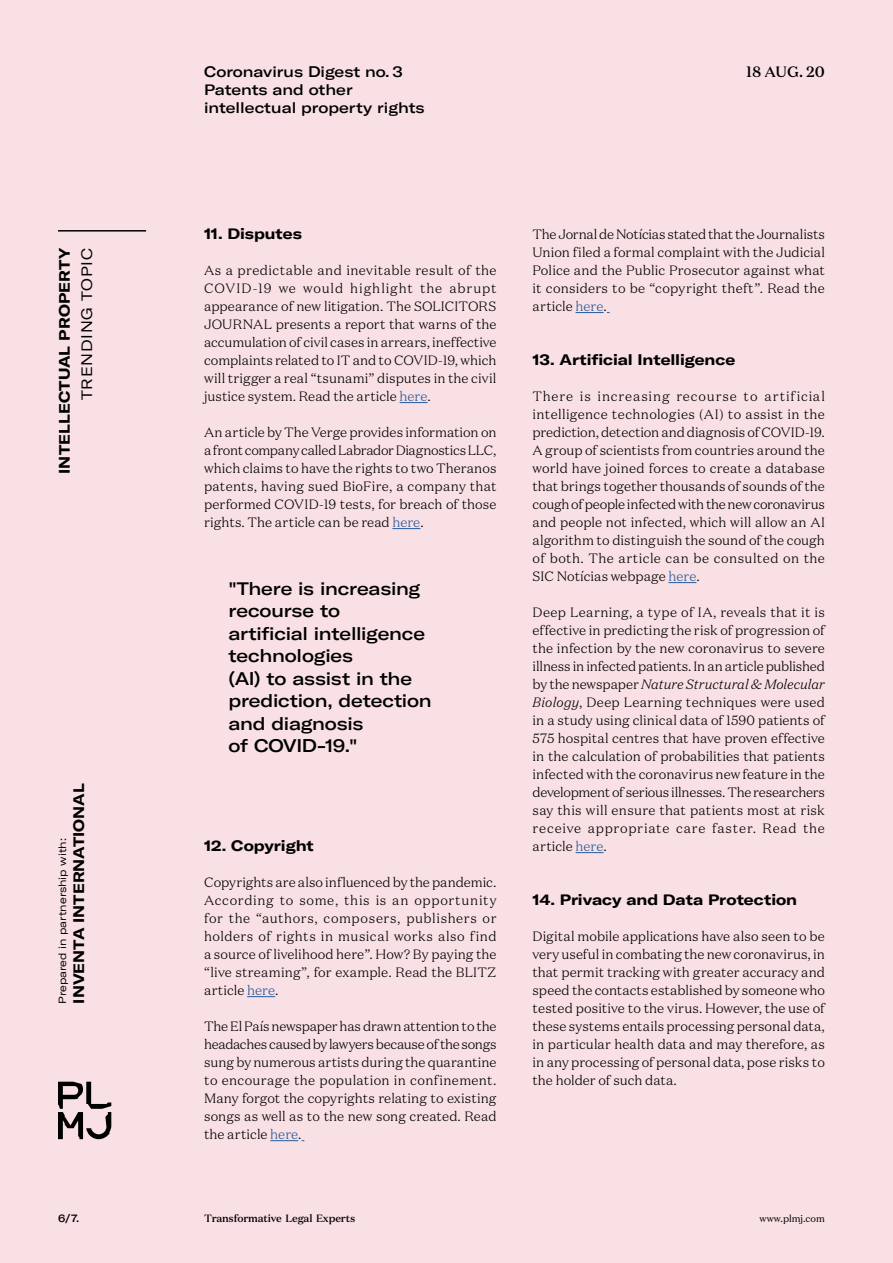
<style>
.page{position:relative;width:893px;height:1263px;background:#f9e0e4}
.page>*{position:absolute;margin:0;border:0;box-sizing:border-box;transform-origin:0 0}
.t1{font:500 expanded 18px/22.5px "GT America";letter-spacing:-.015em;color:#000}
.t2{font:700 expanded 15px "GT America";color:#000}
.t3{font:500 expanded 15px/18px "GT America";color:#000}
.t4{font:expanded 15px "GT America";letter-spacing:.05em;color:#000}
.t5{font:500 15px "Domaine Text";color:#000}
.t6{font:300 13.5px/18px "Domaine Text";letter-spacing:.01em;color:#000;text-align:justify}
.t7{font:expanded 10.5px "GT America";color:#000}
.t8{font:500 10.5px "Domaine Text";letter-spacing:-.02em;color:#000}
.t9{font:500 expanded 10.5px "GT America";color:#000}
.t10{font:9.75px "Domaine Text";color:#000}
.s1{color:#275b9b}
.s2{font-style:italic}
</style>
<div class="page">
<svg style="left:400px;top:402px;width:28px;height:1px"></svg>
<svg style="left:392px;top:528px;width:28px;height:1px"></svg>
<svg style="left:247px;top:996px;width:28px;height:1px"></svg>
<svg style="left:270px;top:1140px;width:34px;height:1px"></svg>
<svg style="left:576px;top:312px;width:34px;height:1px"></svg>
<svg style="left:668px;top:582px;width:28px;height:1px"></svg>
<svg style="left:576px;top:852px;width:28px;height:1px"></svg>
<hr style="left:58px;top:230px;width:88px;height:2px;background:#000">
<svg style="left:58px;top:1082px;width:53px;height:57px"></svg>
<p class="t2" style="left:55px;top:474px;width:228px;rotate:-90deg">INTELLECTUAL PROPERTY</p>
<p class="t4" style="left:78px;top:400px;width:154px;rotate:-90deg">TRENDING TOPIC</p>
<p class="t2" style="left:69px;top:1003px;width:222px;rotate:-90deg">INVENTA INTERNATIONAL</p>
<p class="t7" style="left:56px;top:1003px;width:167px;rotate:-90deg">Prepared in partnership with:</p>
<p class="t9" style="left:58px;top:1211px;width:23px">6/7.</p>
<p class="t3" style="left:204px;top:63px;width:200px">Coronavirus Digest no. 3</p>
<p class="t5" style="left:746px;top:62px;width:80px">18 AUG. 20</p>
<p class="t3" style="left:204px;top:81px;width:222px">Patents and other intellectual property rights</p>
<p class="t2" style="left:204px;top:224px;width:99px">11. Disputes</p>
<p class="t6" style="left:204px;top:261px;width:294px">As a predictable and inevitable result of the COVID-19 we would highlight the abrupt appearance of new litigation. The SOLICITORS JOURNAL presents a report that warns of the accumulation of civil cases in arrears, ineffective complaints related to IT and to COVID-19, which will trigger a real “tsunami” disputes in the civil justice system. Read the article <span class="s1">here</span>.</p>
<p class="t6" style="left:204px;top:423px;width:294px">An article by The Verge provides information on a front company called Labrador Diagnostics LLC, which claims to have the rights to two Theranos patents, having sued BioFire, a company that performed COVID-19 tests, for breach of those rights. The article can be read <span class="s1">here</span>.</p>
<h1 class="t1" style="left:228px;top:577px;width:205px">"There is increasing recourse to<br>artificial intelligence technologies<br>(AI) to assist in the prediction, detection and diagnosis<br>of COVID-19."</h1>
<p class="t2" style="left:204px;top:836px;width:111px">12. Copyright</p>
<p class="t6" style="left:204px;top:873px;width:294px">Copyrights are also influenced by the pandemic.<br>According to some, this is an opportunity for the “authors, composers, publishers or holders of rights in musical works also find a source of livelihood here”. How? By paying the “live streaming”, for example. Read the BLITZ article <span class="s1">here</span>.</p>
<p class="t6" style="left:204px;top:1017px;width:294px">The El País newspaper has drawn attention to the headaches caused by lawyers because of the songs sung by numerous artists during the quarantine to encourage the population in confinement.<br>Many forgot the copyrights relating to existing songs as well as to the new song created. Read the article <span class="s1">here</span>.</p>
<p class="t6" style="left:532px;top:225px;width:294px">The Jornal de Notícias stated that the Journalists Union filed a formal complaint with the Judicial Police and the Public Prosecutor against what it considers to be “copyright theft”. Read the article <span class="s1">here</span>.</p>
<p class="t2" style="left:532px;top:350px;width:204px">13. Artificial Intelligence</p>
<p class="t6" style="left:532px;top:387px;width:294px">There is increasing recourse to artificial intelligence technologies (AI) to assist in the prediction, detection and diagnosis of COVID-19.<br>A group of scientists from countries around the world have joined forces to create a database that brings together thousands of sounds of the cough of people infected with the new coronavirus and people not infected, which will allow an AI algorithm to distinguish the sound of the cough of both. The article can be consulted on the SIC Notícias webpage <span class="s1">here</span>.</p>
<p class="t6" style="left:532px;top:603px;width:294px">Deep Learning, a type of IA, reveals that it is effective in predicting the risk of progression of the infection by the new coronavirus to severe illness in infected patients. In an article published by the newspaper <span class="s2">Nature Structural &amp; Molecular Biology</span>, Deep Learning techniques were used in a study using clinical data of 1590 patients of 575 hospital centres that have proven effective in the calculation of probabilities that patients infected with the coronavirus new feature in the development of serious illnesses. The researchers say this will ensure that patients most at risk receive appropriate care faster. Read the article <span class="s1">here</span>.</p>
<p class="t2" style="left:532px;top:890px;width:266px">14. Privacy and Data Protection</p>
<p class="t6" style="left:532px;top:927px;width:294px">Digital mobile applications have also seen to be very useful in combating the new coronavirus, in that permit tracking with greater accuracy and speed the contacts established by someone who tested positive to the virus. However, the use of these systems entails processing personal data, in particular health data and may therefore, as in any processing of personal data, pose risks to the holder of such data.</p>
<p class="t8" style="left:204px;top:1211px;width:153px">Transformative Legal Experts</p>
<p class="t10" style="left:760px;top:1212px;width:67px">www.plmj.com</p>
</div>
